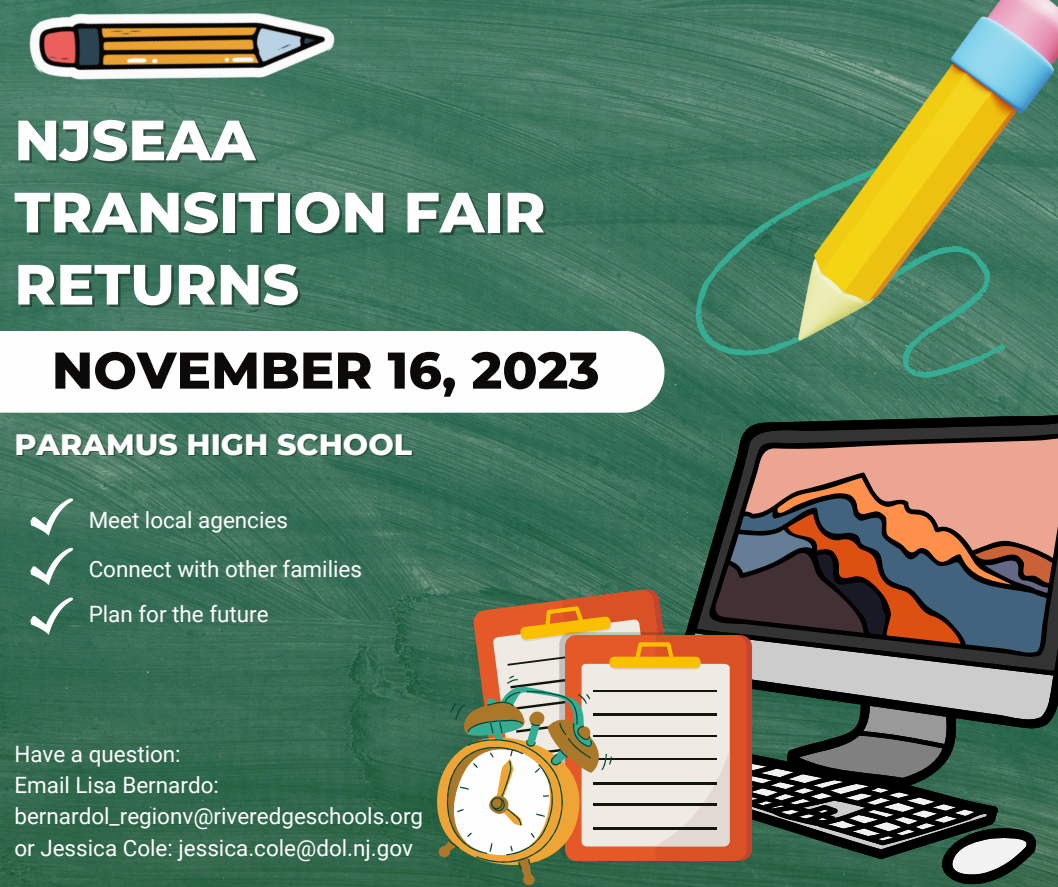
<style>
.page{position:relative;width:1058px;height:887px;background:#fff}
.page>*{position:absolute;margin:0;border:0;box-sizing:border-box;transform-origin:0 0}
.t1{font:800 56.7px/72.2px "Montserrat";color:#fffefe}
.t2{font:800 51.45px "Montserrat";color:#0c0a09}
.t3{font:800 30px "Montserrat";color:#fffefe}
.t4{font:22.5px/31.2px "Roboto";color:#fffefe}
</style>
<div class="page">
<img style="left:0;top:0;width:1058px;height:886px">
<svg style="left:0;top:331px;width:664px;height:81px"></svg>
<svg style="left:30px;top:498px;width:43px;height:37px"></svg>
<svg style="left:30px;top:547px;width:43px;height:38px"></svg>
<svg style="left:30px;top:597px;width:43px;height:37px"></svg>
<svg style="left:620px;top:409px;width:438px;height:449px;background:#666557"></svg>
<svg style="left:432px;top:477px;width:621px;height:409px;background:#797764"></svg>
<svg style="left:695px;top:156px;width:310px;height:221px;background:#407c64"></svg>
<img style="left:15px;top:0;width:324px;height:206px">
<img style="left:798px;top:0;width:260px;height:340px">
<p class="t1" style="left:14px;top:104px;width:242px">NJSEAA</p>
<p class="t1" style="left:14px;top:176px;width:532px">TRANSITION FAIR<br>RETURNS</p>
<p class="t2" style="left:52px;top:339px;width:549px">NOVEMBER 16, 2023</p>
<p class="t3" style="left:14px;top:426px;width:399px">PARAMUS HIGH SCHOOL</p>
<p class="t4" style="left:89px;top:505px;width:201px">Meet local agencies</p>
<p class="t4" style="left:89px;top:554px;width:275px">Connect with other families</p>
<p class="t4" style="left:89px;top:598px;width:181px">Plan for the future</p>
<p class="t4" style="left:14px;top:738px;width:168px">Have a question:</p>
<p class="t4" style="left:14px;top:770px;width:410px">Email Lisa Bernardo: bernardol_regionv@riveredgeschools.org</p>
<p class="t4" style="left:14px;top:832px;width:400px">or Jessica Cole: jessica.cole@dol.nj.gov</p>
</div>
